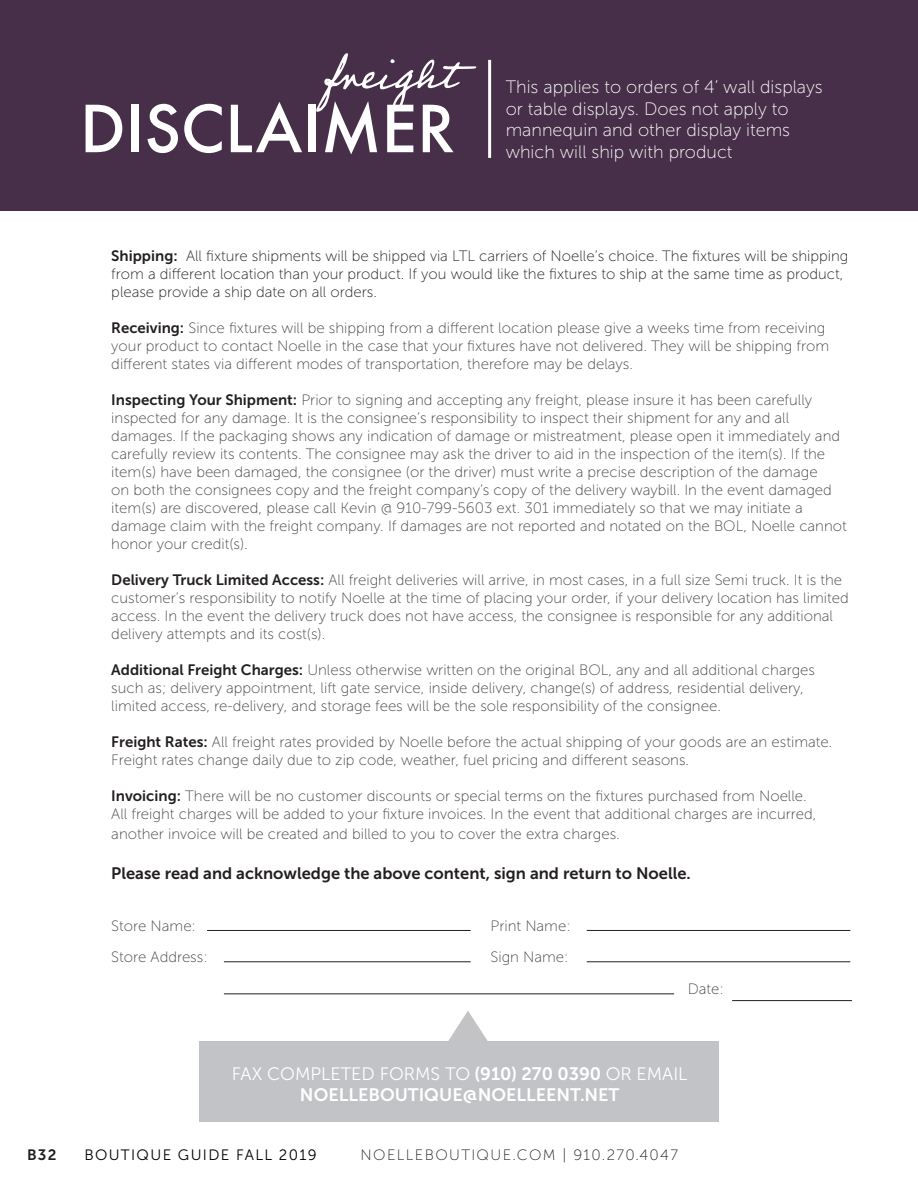
<style>
.page{position:relative;width:918px;height:1188px;background:#fff}
.page>*{position:absolute;margin:0;border:0;box-sizing:border-box;transform-origin:0 0}
.t1{font:500 63px "Futura";color:#fff}
.t2{font:italic 52.5px "Professor";color:#fff}
.t3{font:18px/21.6px "Museo Sans 100";color:#fff}
.t4{font:18px/21.6px "Museo Sans 700";color:#fff;text-align:center}
.t5{font:16.5px "Museo Sans 700";color:#231f20}
.t6{font:15px/18px "Museo Sans 100";color:#454647}
.t7{font:15px/18px "Museo Sans 100";color:#231f20}
.t8{font:15px "Museo Sans 100";letter-spacing:.09em;color:#231f20}
.t9{font:15px "Museo Sans 300";letter-spacing:.09em;color:#000}
.t10{font:15px "Museo Sans 700";color:#231f20}
.s1{font-family:"Museo Sans 700"}
.s2{font-family:"Museo Sans 700";color:#231f20}
.s3{font-family:"Museo Sans 300"}
</style>
<div class="page">
<div style="left:0;top:0;width:918px;height:210px;background:#472f49"></div>
<hr style="left:207px;top:930px;width:264px;height:1px;background:#231f20">
<hr style="left:587px;top:930px;width:263px;height:1px;background:#231f20">
<hr style="left:224px;top:961px;width:247px;height:1px;background:#231f20">
<hr style="left:224px;top:993px;width:450px;height:1px;background:#231f20">
<hr style="left:587px;top:961px;width:263px;height:1px;background:#231f20">
<hr style="left:732px;top:1000px;width:120px;height:1px;background:#231f20">
<hr style="left:488px;top:60px;width:3px;height:98px;background:#fff">
<div style="left:199px;top:1041px;width:520px;height:81px;background:#c2c3c6"></div>
<svg style="left:448px;top:1011px;width:40px;height:30px"></svg>
<p class="t2" style="left:326px;top:39px;width:157px">freight</p>
<p class="t1" style="left:80px;top:86px;width:377px">DISCLAIMER</p>
<p class="t3" style="left:506px;top:76px;width:319px">This applies to orders of 4’ wall displays or table displays. Does not apply to mannequin and other display items which will ship with product</p>
<p class="t7" style="left:111px;top:247px;width:739px"><span class="s1">Shipping:</span> All fixture shipments will be shipped via LTL carriers of Noelle’s choice. The fixtures will be shipping from a different location than your product. If you would like the fixtures to ship at the same time as product, please provide a ship date on all orders.</p>
<p class="t6" style="left:111px;top:319px;width:719px"><span class="s2">Receiving:</span> Since fixtures will be shipping from a different location please give a weeks time from receiving your product to contact Noelle in the case that your fixtures have not delivered. They will be shipping from different states via different modes of transportation, therefore may be delays.</p>
<p class="t6" style="left:111px;top:391px;width:737px"><span class="s2">Inspecting Your Shipment:</span> Prior to signing and accepting any freight, please insure it has been carefully inspected for any damage. It is the consignee’s responsibility to inspect their shipment for any and all damages. If the packaging shows any indication of damage or mistreatment, please open it immediately and carefully review its contents. The consignee may ask the driver to aid in the inspection of the item(s). If the item(s) have been damaged, the consignee (or the driver) must write a precise description of the damage<br>on both the consignees copy and the freight company’s copy of the delivery waybill. In the event damaged item(s) are discovered, please call Kevin @ 910-799-5603 ext. 301 immediately so that we may initiate a damage claim with the freight company. If damages are not reported and notated on the BOL, Noelle cannot honor your credit(s).</p>
<p class="t6" style="left:111px;top:571px;width:739px"><span class="s2">Delivery Truck Limited Access:</span> All freight deliveries will arrive, in most cases, in a full size Semi truck. It is the customer’s responsibility to notify Noelle at the time of placing your order, if your delivery location has limited access. In the event the delivery truck does not have access, the consignee is responsible for any additional delivery attempts and its cost(s).</p>
<p class="t6" style="left:111px;top:661px;width:705px"><span class="s2">Additional Freight Charges:</span> Unless otherwise written on the original BOL, any and all additional charges such as; delivery appointment, lift gate service, inside delivery, change(s) of address, residential delivery, limited access, re-delivery, and storage fees will be the sole responsibility of the consignee.</p>
<p class="t6" style="left:111px;top:733px;width:723px"><span class="s2">Freight Rates:</span> All freight rates provided by Noelle before the actual shipping of your goods are an estimate.<br>Freight rates change daily due to zip code, weather, fuel pricing and different seasons.</p>
<p class="t6" style="left:111px;top:787px;width:707px"><span class="s2">Invoicing:</span> There will be no customer discounts or special terms on the fixtures purchased from Noelle.<br>All freight charges will be added to your fixture invoices. In the event that additional charges are incurred,</p>
<p class="t6" style="left:111px;top:825px;width:510px">another invoice will be created and billed to you to cover the extra charges.</p>
<p class="t5" style="left:111px;top:864px;width:581px">Please read and acknowledge the above content, sign and return to Noelle.</p>
<p class="t6" style="left:111px;top:917px;width:86px">Store Name:</p>
<p class="t6" style="left:490px;top:917px;width:82px">Print Name:</p>
<p class="t6" style="left:111px;top:948px;width:98px">Store Address:</p>
<p class="t6" style="left:490px;top:948px;width:80px">Sign Name:</p>
<p class="t6" style="left:688px;top:980px;width:38px">Date:</p>
<p class="t4" style="left:232px;top:1063px;width:457px"><span class="s3">FAX COMPLETED FORMS TO</span> (910) 270 0390 <span class="s3">OR EMAIL<br></span>NOELLEBOUTIQUE@NOELLEENT.NET</p>
<p class="t10" style="left:27px;top:1147px;width:31px">B32</p>
<p class="t9" style="left:84px;top:1147px;width:234px">BOUTIQUE GUIDE FALL 2019</p>
<p class="t8" style="left:361px;top:1147px;width:319px">NOELLEBOUTIQUE.COM | 910.270.4047</p>
</div>
